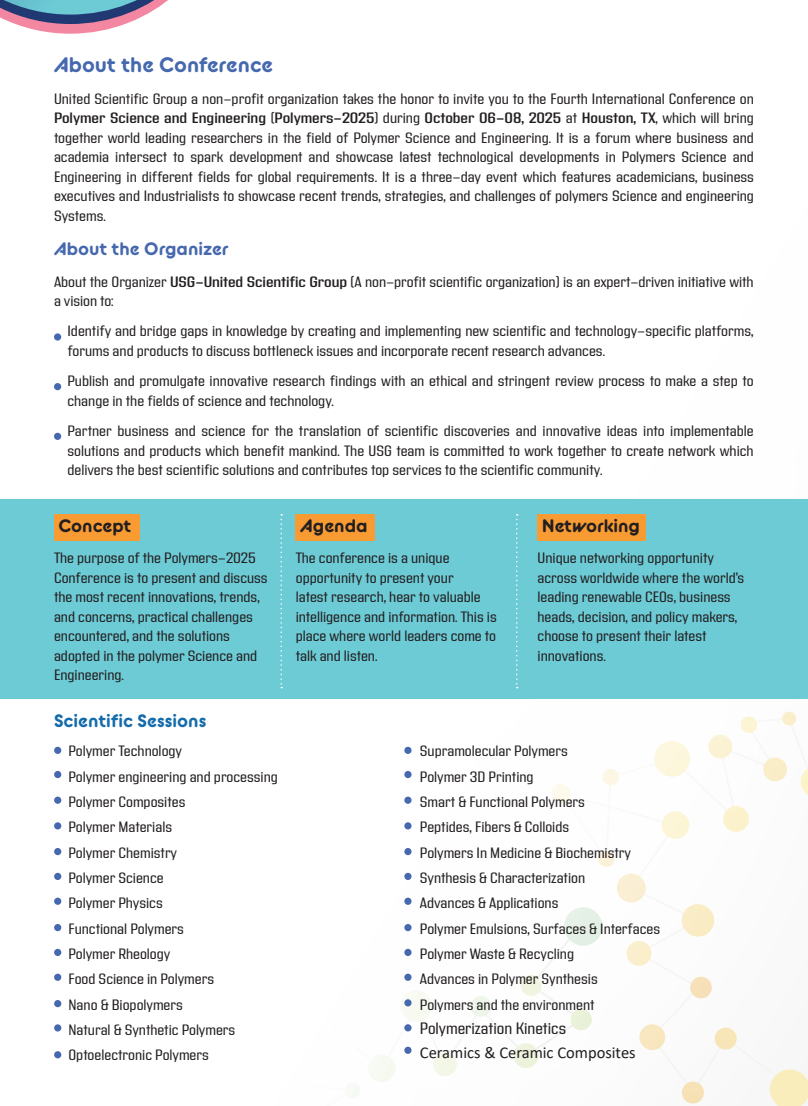
<style>
.page{position:relative;width:808px;height:1106px;background:#fff}
.page>*{position:absolute;margin:0;border:0;box-sizing:border-box;transform-origin:0 0}
.t1{font:700 21px "BC Alphapipe RB";color:#4668ae}
.t2{font:700 18px "BC Alphapipe RB";color:#231f20}
.t3{font:700 18px "BC Alphapipe RB";color:#156cac}
.t4{font:700 18px "BC Alphapipe RB";color:#4668ae}
.t5{font:16.5px "Calibri";color:#231f20}
.t6{font:16.5px "Address Sans Pro";color:#231f20}
.t7{font:15px/19.5px "Address Sans Pro";color:#231f20}
.s1{font-weight:600}
</style>
<div class="page">
<svg style="left:54px;top:897px;width:8px;height:30px"></svg>
<svg style="left:54px;top:771px;width:8px;height:8px"></svg>
<svg style="left:681px;top:904px;width:33px;height:33px"></svg>
<svg style="left:617px;top:874px;width:29px;height:29px"></svg>
<svg style="left:708px;top:735px;width:24px;height:24px"></svg>
<svg style="left:763px;top:757px;width:24px;height:25px"></svg>
<svg style="left:690px;top:977px;width:22px;height:22px"></svg>
<svg style="left:639px;top:1024px;width:26px;height:26px"></svg>
<svg style="left:714px;top:1028px;width:23px;height:23px"></svg>
<svg style="left:661px;top:811px;width:28px;height:28px"></svg>
<svg style="left:800px;top:768px;width:8px;height:27px"></svg>
<svg style="left:723px;top:806px;width:26px;height:26px"></svg>
<svg style="left:551px;top:784px;width:19px;height:19px"></svg>
<svg style="left:598px;top:850px;width:17px;height:17px"></svg>
<svg style="left:602px;top:769px;width:17px;height:16px"></svg>
<svg style="left:740px;top:716px;width:17px;height:17px"></svg>
<svg style="left:782px;top:711px;width:14px;height:15px"></svg>
<svg style="left:626px;top:941px;width:25px;height:25px"></svg>
<svg style="left:682px;top:1081px;width:22px;height:23px"></svg>
<svg style="left:767px;top:1069px;width:41px;height:37px"></svg>
<svg style="left:654px;top:741px;width:36px;height:36px"></svg>
<svg style="left:401px;top:991px;width:31px;height:30px"></svg>
<svg style="left:368px;top:1055px;width:28px;height:27px"></svg>
<svg style="left:471px;top:996px;width:20px;height:21px"></svg>
<svg style="left:513px;top:1043px;width:25px;height:25px"></svg>
<svg style="left:520px;top:975px;width:22px;height:21px"></svg>
<svg style="left:350px;top:1086px;width:10px;height:12px"></svg>
<svg style="left:433px;top:1052px;width:24px;height:24px"></svg>
<svg style="left:569px;top:1009px;width:23px;height:21px"></svg>
<svg style="left:562px;top:907px;width:40px;height:41px"></svg>
<div style="left:0;top:499px;width:808px;height:200px;background:#6dcbd6"></div>
<div style="left:54px;top:514px;width:85px;height:27px;background:#f89b33"></div>
<div style="left:296px;top:514px;width:79px;height:27px;background:#f89b33"></div>
<div style="left:537px;top:514px;width:108px;height:27px;background:#f89b33"></div>
<svg style="left:280px;top:514px;width:2px;height:174px"></svg>
<svg style="left:516px;top:514px;width:2px;height:174px"></svg>
<div style="left:54px;top:747px;width:7px;height:7px;background:#4668ae;border-radius:50%"></div>
<div style="left:404px;top:747px;width:7px;height:7px;background:#4668ae;border-radius:50%"></div>
<div style="left:54px;top:771px;width:7px;height:7px;background:#4668ae;border-radius:50%"></div>
<div style="left:404px;top:771px;width:7px;height:7px;background:#4668ae;border-radius:50%"></div>
<div style="left:54px;top:797px;width:7px;height:7px;background:#4668ae;border-radius:50%"></div>
<div style="left:404px;top:797px;width:7px;height:7px;background:#4668ae;border-radius:50%"></div>
<div style="left:54px;top:822px;width:7px;height:7px;background:#4668ae;border-radius:50%"></div>
<div style="left:404px;top:822px;width:7px;height:7px;background:#4668ae;border-radius:50%"></div>
<div style="left:54px;top:848px;width:7px;height:7px;background:#4668ae;border-radius:50%"></div>
<div style="left:404px;top:848px;width:7px;height:7px;background:#4668ae;border-radius:50%"></div>
<div style="left:54px;top:873px;width:7px;height:7px;background:#4668ae;border-radius:50%"></div>
<div style="left:404px;top:873px;width:7px;height:7px;background:#4668ae;border-radius:50%"></div>
<div style="left:54px;top:898px;width:7px;height:7px;background:#4668ae;border-radius:50%"></div>
<div style="left:404px;top:898px;width:7px;height:7px;background:#4668ae;border-radius:50%"></div>
<div style="left:54px;top:924px;width:7px;height:7px;background:#4668ae;border-radius:50%"></div>
<div style="left:404px;top:924px;width:7px;height:7px;background:#4668ae;border-radius:50%"></div>
<div style="left:54px;top:949px;width:7px;height:7px;background:#4668ae;border-radius:50%"></div>
<div style="left:404px;top:949px;width:7px;height:7px;background:#4668ae;border-radius:50%"></div>
<div style="left:54px;top:974px;width:7px;height:7px;background:#4668ae;border-radius:50%"></div>
<div style="left:404px;top:974px;width:7px;height:7px;background:#4668ae;border-radius:50%"></div>
<div style="left:404px;top:999px;width:7px;height:7px;background:#4668ae;border-radius:50%"></div>
<div style="left:404px;top:1024px;width:7px;height:7px;background:#4668ae;border-radius:50%"></div>
<div style="left:404px;top:1047px;width:7px;height:7px;background:#4668ae;border-radius:50%"></div>
<div style="left:54px;top:1000px;width:7px;height:7px;background:#4668ae;border-radius:50%"></div>
<div style="left:54px;top:1024px;width:7px;height:7px;background:#4668ae;border-radius:50%"></div>
<div style="left:54px;top:1051px;width:7px;height:7px;background:#4668ae;border-radius:50%"></div>
<div style="left:54px;top:333px;width:7px;height:8px;background:#4668ae;border-radius:50%"></div>
<div style="left:54px;top:383px;width:7px;height:7px;background:#4668ae;border-radius:50%"></div>
<div style="left:54px;top:433px;width:7px;height:7px;background:#4668ae;border-radius:50%"></div>
<svg style="left:0;top:0;width:168px;height:34px"></svg>
<p class="t1" style="left:54px;top:51px;width:221px">About the Conference</p>
<p class="t7" style="left:54px;top:89px;width:701px;text-align:justify">United Scientific Group a non-profit organization takes the honor to invite you to the Fourth International Conference on <span class="s1">Polymer Science and Engineering</span> (<span class="s1">Polymers-2025</span>) during <span class="s1">October 06-08, 2025</span> at <span class="s1">Houston, TX</span>, which will bring together world leading researchers in the field of Polymer Science and Engineering. It is a forum where business and academia intersect to spark development and showcase latest technological developments in Polymers Science and Engineering in different fields for global requirements. It is a three-day event which features academicians, business executives and Industrialists to showcase recent trends, strategies, and challenges of polymers Science and engineering Systems.</p>
<p class="t4" style="left:54px;top:237px;width:176px">About the Organizer</p>
<p class="t7" style="left:54px;top:272px;width:701px">About the Organizer <span class="s1">USG-United Scientific Group</span> (A non-profit scientific organization) is an expert-driven initiative with a vision to:</p>
<p class="t7" style="left:68px;top:322px;width:687px">Identify and bridge gaps in knowledge by creating and implementing new scientific and technology-specific platforms, forums and products to discuss bottleneck issues and incorporate recent research advances.</p>
<p class="t7" style="left:68px;top:372px;width:688px">Publish and promulgate innovative research findings with an ethical and stringent review process to make a step to change in the fields of science and technology.</p>
<p class="t7" style="left:68px;top:422px;width:687px;text-align:justify">Partner business and science for the translation of scientific discoveries and innovative ideas into implementable solutions and products which benefit mankind. The USG team is committed to work together to create network which delivers the best scientific solutions and contributes top services to the scientific community.</p>
<p class="t2" style="left:58px;top:513px;width:74px">Concept</p>
<p class="t7" style="left:54px;top:549px;width:215px">The purpose of the Polymers-2025<br>Conference is to present and discuss the most recent innovations, trends, and concerns, practical challenges encountered, and the solutions adopted in the polymer Science and<br>Engineering.</p>
<p class="t3" style="left:54px;top:708px;width:154px">Scientific Sessions</p>
<p class="t7" style="left:68px;top:742px;width:115px">Polymer Technology</p>
<p class="t7" style="left:68px;top:767px;width:211px">Polymer engineering and processing</p>
<p class="t7" style="left:68px;top:793px;width:118px">Polymer Composites</p>
<p class="t7" style="left:68px;top:818px;width:105px">Polymer Materials</p>
<p class="t7" style="left:68px;top:843px;width:110px">Polymer Chemistry</p>
<p class="t7" style="left:68px;top:869px;width:97px">Polymer Science</p>
<p class="t7" style="left:68px;top:894px;width:96px">Polymer Physics</p>
<p class="t7" style="left:68px;top:919px;width:117px">Functional Polymers</p>
<p class="t7" style="left:68px;top:945px;width:103px">Polymer Rheology</p>
<p class="t7" style="left:68px;top:970px;width:147px">Food Science in Polymers</p>
<p class="t7" style="left:68px;top:995px;width:116px">Nano &amp; Biopolymers</p>
<p class="t7" style="left:68px;top:1021px;width:168px">Natural &amp; Synthetic Polymers</p>
<p class="t7" style="left:68px;top:1046px;width:142px">Optoelectronic Polymers</p>
<p class="t2" style="left:300px;top:513px;width:69px">Agenda</p>
<p class="t7" style="left:296px;top:549px;width:202px">The conference is a unique opportunity to present your<br>latest research, hear to valuable intelligence and information. This is place where world leaders come to talk and listen.</p>
<p class="t2" style="left:542px;top:513px;width:99px">Networking</p>
<p class="t7" style="left:537px;top:549px;width:208px">Unique networking opportunity across worldwide where the world’s leading renewable CEOs, business heads, decision, and policy makers, choose to present their latest innovations.</p>
<p class="t7" style="left:420px;top:742px;width:149px">Supramolecular Polymers</p>
<p class="t7" style="left:420px;top:767px;width:115px">Polymer 3D Printing</p>
<p class="t7" style="left:420px;top:793px;width:167px">Smart &amp; Functional Polymers</p>
<p class="t7" style="left:420px;top:818px;width:151px">Peptides, Fibers &amp; Colloids</p>
<p class="t7" style="left:420px;top:843px;width:213px">Polymers In Medicine &amp; Biochemistry</p>
<p class="t7" style="left:420px;top:869px;width:167px">Synthesis &amp; Characterization</p>
<p class="t7" style="left:420px;top:894px;width:140px">Advances &amp; Applications</p>
<p class="t7" style="left:420px;top:919px;width:242px">Polymer Emulsions, Surfaces &amp; Interfaces</p>
<p class="t7" style="left:420px;top:945px;width:156px">Polymer Waste &amp; Recycling</p>
<p class="t7" style="left:420px;top:970px;width:179px">Advances in Polymer Synthesis</p>
<p class="t7" style="left:420px;top:995px;width:176px">Polymers and the environment</p>
<p class="t6" style="left:420px;top:1019px;width:148px">Polymerization Kinetics</p>
<p class="t5" style="left:420px;top:1041px;width:217px">Ceramics &amp; Ceramic Composites</p>
</div>
